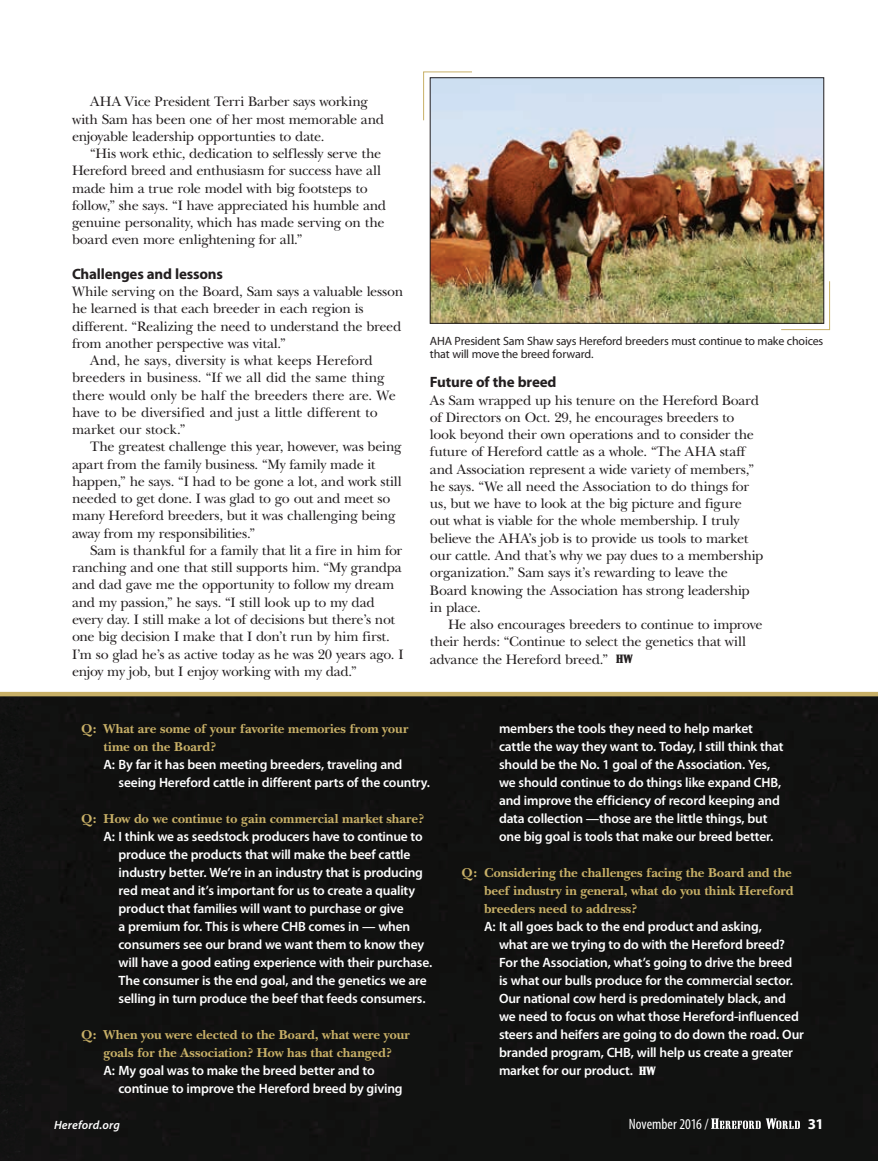
<style>
.page{position:relative;width:878px;height:1161px;background:#fff}
.page>*{position:absolute;margin:0;border:0;box-sizing:border-box;transform-origin:0 0}
.t1{font:700 15px "Myriad Pro";letter-spacing:-.015em;color:#231f20}
.t2{font:condensed 15px "Myriad Pro";color:#fff}
.t3{font:700 15px "Myriad Pro";color:#fff}
.t4{font:14.25px/17.2px "New Baskerville";letter-spacing:-.02em;color:#231f20}
.t5{font:14.25px "New Baskerville";color:#231f20}
.t6{font:600 13.5px/18px "Myriad Pro";letter-spacing:-.015em;color:#fff}
.t7{font:700 13.5px/18px "New Baskerville";letter-spacing:-.01em;color:#c8b067}
.t8{font:12px/13.5px "Myriad Pro";letter-spacing:-.015em;color:#231f20}
.t9{font:italic 600 12px "Myriad Pro";letter-spacing:.015em;color:#fff}
.s1{font-family:"Shattuck";font-size:12px}
.s2{font-family:"Shattuck";font-weight:400;font-size:12px}
</style>
<div class="page">
<div style="left:25px;top:696px;width:853px;height:465px;background:#111211"></div>
<div style="left:0;top:696px;width:25px;height:465px;background:#111211"></div>
<hr style="left:0;top:692px;width:878px;height:4px;background:#c8b067">
<img style="left:432px;top:80px;width:390px;height:242px">
<div style="left:430px;top:78px;width:394px;height:246px;border:1px solid #231f20"></div>
<svg style="left:423px;top:71px;width:49px;height:50px;background:#d2dde7"></svg>
<svg style="left:780px;top:280px;width:50px;height:50px"></svg>
<svg style="left:711px;top:1118px;width:89px;height:11px"></svg>
<p class="t4" style="left:72px;top:93px;width:313px;text-indent:18px">AHA Vice President Terri Barber says working with Sam has been one of her most memorable and enjoyable leadership opportunties to date.</p>
<p class="t4" style="left:72px;top:145px;width:315px;text-indent:18px">“His work ethic, dedication to selflessly serve the Hereford breed and enthusiasm for success have all made him a true role model with big footsteps to follow,” she says. “I have appreciated his humble and genuine personality, which has made serving on the board even more enlightening for all.”</p>
<p class="t1" style="left:72px;top:265px;width:152px">Challenges and lessons</p>
<p class="t4" style="left:72px;top:283px;width:333px">While serving on the Board, Sam says a valuable lesson</p>
<p class="t4" style="left:72px;top:300px;width:293px">he learned is that each breeder in each region is</p>
<p class="t4" style="left:72px;top:317px;width:331px">different. “Realizing the need to understand the breed</p>
<p class="t4" style="left:72px;top:335px;width:215px">from another perspective was vital.”</p>
<p class="t4" style="left:90px;top:352px;width:284px">And, he says, diversity is what keeps Hereford</p>
<p class="t5" style="left:72px;top:369px;width:314px">breeders in business. “If we all did the same thing</p>
<p class="t4" style="left:72px;top:387px;width:325px">there would only be half the breeders there are. We</p>
<p class="t4" style="left:72px;top:404px;width:307px">have to be diversified and just a little different to</p>
<p class="t4" style="left:72px;top:421px;width:115px">market our stock.”</p>
<p class="t4" style="left:90px;top:438px;width:313px">The greatest challenge this year, however, was being</p>
<p class="t4" style="left:72px;top:456px;width:305px">apart from the family business. “My family made it</p>
<p class="t4" style="left:72px;top:473px;width:331px">happen,” he says. “I had to be gone a lot, and work still</p>
<p class="t4" style="left:72px;top:490px;width:320px">needed to get done. I was glad to go out and meet so</p>
<p class="t4" style="left:72px;top:507px;width:325px">many Hereford breeders, but it was challenging being</p>
<p class="t4" style="left:72px;top:525px;width:185px">away from my responsibilities.”</p>
<p class="t4" style="left:90px;top:542px;width:314px">Sam is thankful for a family that lit a fire in him for</p>
<p class="t4" style="left:72px;top:559px;width:331px">ranching and one that still supports him. “My grandpa</p>
<p class="t4" style="left:72px;top:576px;width:324px">and dad gave me the opportunity to follow my dream</p>
<p class="t4" style="left:72px;top:594px;width:304px">and my passion,” he says. “I still look up to my dad</p>
<p class="t4" style="left:72px;top:611px;width:324px">every day. I still make a lot of decisions but there’s not</p>
<p class="t4" style="left:72px;top:628px;width:319px">one big decision I make that I don’t run by him first.</p>
<p class="t4" style="left:72px;top:645px;width:333px">I’m so glad he’s as active today as he was 20 years ago. I</p>
<p class="t4" style="left:72px;top:663px;width:286px">enjoy my job, but I enjoy working with my dad.”</p>
<p class="t8" style="left:430px;top:334px;width:395px">AHA President Sam Shaw says Hereford breeders must continue to make choices that will move the breed forward.</p>
<p class="t1" style="left:430px;top:374px;width:128px">Future of the breed</p>
<p class="t4" style="left:430px;top:392px;width:335px">As Sam wrapped up his tenure on the Hereford Board of Directors on Oct. 29, he encourages breeders to look beyond their own operations and to consider the future of Hereford cattle as a whole. “The AHA staff and Association represent a wide variety of members,” he says. “We all need the Association to do things for us, but we have to look at the big picture and figure out what is viable for the whole membership. I truly believe the AHA’s job is to provide us tools to market our cattle. And that’s why we pay dues to a membership organization.” Sam says it’s rewarding to leave the Board knowing the Association has strong leadership in place.</p>
<p class="t4" style="left:430px;top:616px;width:334px;text-indent:18px">He also encourages breeders to continue to improve their herds: “Continue to select the genetics that will advance the Hereford breed.” <span class="s1">HW</span></p>
<p class="t7" style="left:104px;top:719px;width:306px;text-indent:-23px">Q: What are some of your favorite memories from your time on the Board?</p>
<p class="t6" style="left:119px;top:755px;width:313px;text-indent:-15px">A: By far it has been meeting breeders, traveling and seeing Hereford cattle in different parts of the country.</p>
<p class="t7" style="left:81px;top:809px;width:344px">Q: How do we continue to gain commercial market share?</p>
<p class="t6" style="left:119px;top:827px;width:315px;text-indent:-15px">A: I think we as seedstock producers have to continue to produce the products that will make the beef cattle industry better. We’re in an industry that is producing red meat and it’s important for us to create a quality product that families will want to purchase or give<br>a premium for. This is where CHB comes in — when consumers see our brand we want them to know they will have a good eating experience with their purchase.<br>The consumer is the end goal, and the genetics we are selling in turn produce the beef that feeds consumers.</p>
<p class="t7" style="left:81px;top:1025px;width:330px;text-align:center">Q: When you were elected to the Board, what were your goals for the Association? How has that changed?</p>
<p class="t6" style="left:119px;top:1061px;width:285px;text-indent:-15px">A: My goal was to make the breed better and to continue to improve the Hereford breed by giving</p>
<p class="t6" style="left:499px;top:720px;width:286px">members the tools they need to help market cattle the way they want to. Today, I still think that should be the No. 1 goal of the Association. Yes, we should continue to do things like expand CHB, and improve the efficiency of record keeping and data collection —those are the little things, but one big goal is tools that make our breed better.</p>
<p class="t7" style="left:484px;top:864px;width:311px;text-align:justify;text-indent:-23px">Q: Considering the challenges facing the Board and the beef industry in general, what do you think Hereford breeders need to address?</p>
<p class="t6" style="left:499px;top:918px;width:306px;text-indent:-15px">A: It all goes back to the end product and asking,<br>what are we trying to do with the Hereford breed?<br>For the Association, what’s going to drive the breed is what our bulls produce for the commercial sector.<br>Our national cow herd is predominately black, and we need to focus on what those Hereford-influenced steers and heifers are going to do down the road. Our branded program, CHB, will help us create a greater market for our product. <span class="s2">HW</span></p>
<p class="t9" style="left:54px;top:1118px;width:67px">Hereford.org</p>
<p class="t2" style="left:629px;top:1116px;width:81px">November 2016 /</p>
<p class="t3" style="left:808px;top:1115px;width:18px">31</p>
</div>
